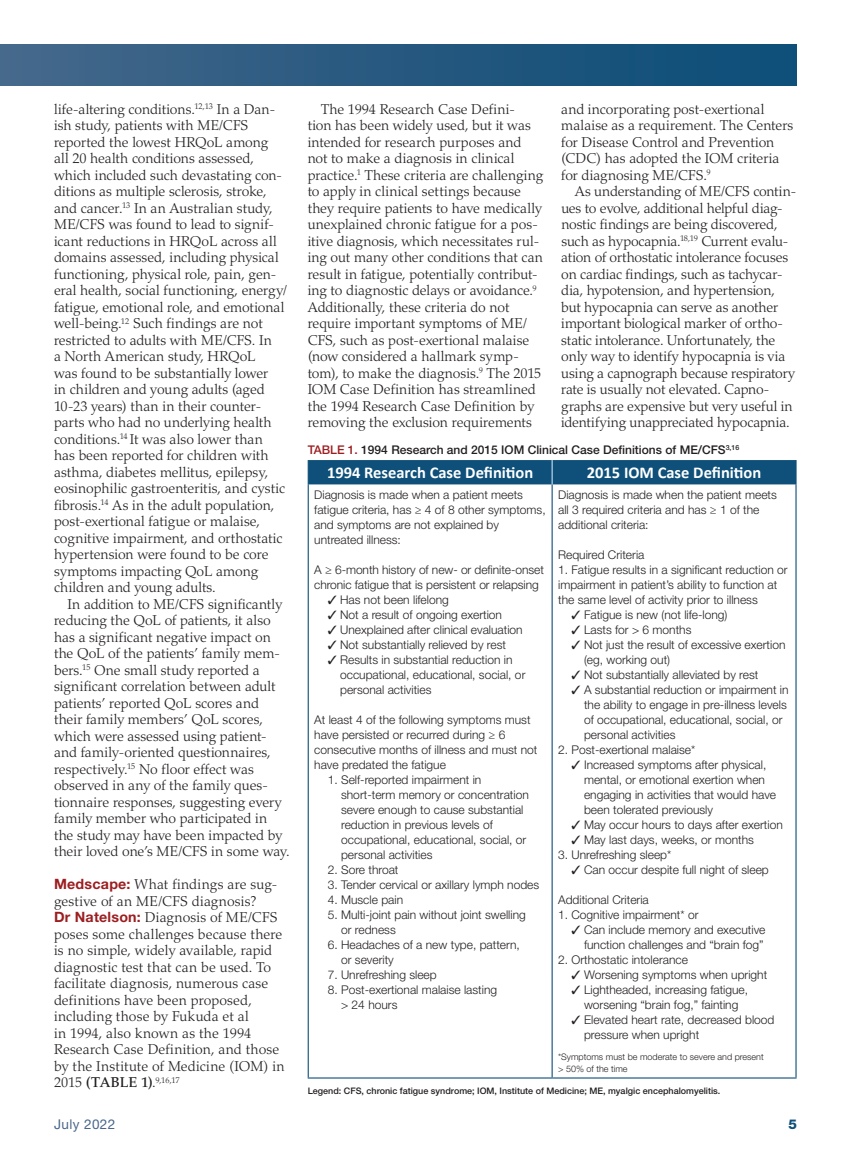
<style>
.page{position:relative;width:851px;height:1161px;background:#fff}
.page>*{position:absolute;margin:0;border:0;box-sizing:border-box;transform-origin:0 0}
.t1{font:700 16.5px "Calibri";color:#fff}
.t2{font:300 14.25px/16.5px "Palatino LT Std";color:#231f20}
.t3{font:13.5px "Helvetica Neue LT Std";letter-spacing:.03em;color:#48668b}
.t4{font:800 13.5px "Helvetica Neue LT Std";color:#0e5079}
.t5{font:300 12px/15px "Helvetica Neue LT Std";color:#231f20}
.t6{font:500 12px "Helvetica Neue LT Std";color:#231f20}
.t7{font:500 9px "Helvetica Neue LT Std";color:#231f20}
.t8{font:300 9px/12px "Helvetica Neue LT Std";color:#231f20}
.s1{font-family:"Helvetica Neue LT Std";font-weight:700;color:#9c1e21}
.s2{font-weight:500}
.s3{color:#9c1e21}
</style>
<div class="page">
<div style="left:0;top:44px;width:796px;height:42px;background:linear-gradient(to right,#45678a,#0b4d77)"></div>
<hr style="left:308px;top:484px;width:1px;height:593px;background:#0e5079">
<hr style="left:551px;top:484px;width:1px;height:593px;background:#0e5079">
<hr style="left:795px;top:484px;width:1px;height:593px;background:#0e5079">
<hr style="left:308px;top:1077px;width:244px;height:2px;background:#0e5079">
<hr style="left:552px;top:1077px;width:244px;height:2px;background:#0e5079">
<div style="left:308px;top:460px;width:488px;height:24px;background:#0e5079"></div>
<p class="t2" style="left:54px;top:101px;width:235px">life-altering conditions.<sup>12,13</sup> In a Dan&shy;ish study, patients with ME/CFS reported the lowest HRQoL among<br>all 20 health conditions assessed, which included such devastating con&shy;ditions as multiple sclerosis, stroke, and cancer.<sup>13</sup> In an Australian study, ME/CFS was found to lead to signif&shy;icant reductions in HRQoL across all domains assessed, including physical functioning, physical role, pain, gen&shy;eral health, social functioning, energy/ fatigue, emotional role, and emotional well-being.<sup>12</sup> Such findings are not restricted to adults with ME/CFS. In<br>a North American study, HRQoL<br>was found to be substantially lower<br>in children and young adults (aged 10-23 years) than in their counter&shy;parts who had no underlying health conditions.<sup>14</sup> It was also lower than has been reported for children with asthma, diabetes mellitus, epilepsy, eosinophilic gastroenteritis, and cystic fibrosis.<sup>14</sup> As in the adult population, post-exertional fatigue or malaise, cognitive impairment, and orthostatic hypertension were found to be core symptoms impacting QoL among children and young adults.</p>
<p class="t2" style="left:54px;top:596px;width:237px;text-indent:14px">In addition to ME/CFS significantly reducing the QoL of patients, it also has a significant negative impact on the QoL of the patients’ family mem&shy;bers.<sup>15</sup> One small study reported a significant correlation between adult patients’ reported QoL scores and their family members’ QoL scores, which were assessed using patient&shy;and family-oriented questionnaires, respectively.<sup>15</sup> No floor effect was observed in any of the family ques&shy;tionnaire responses, suggesting every family member who participated in the study may have been impacted by their loved one’s ME/CFS in some way.</p>
<p class="t2" style="left:54px;top:877px;width:232px"><span class="s1">Medscape:</span> What findings are sug&shy;gestive of an ME/CFS diagnosis?<br><span class="s1">Dr Natelson:</span> Diagnosis of ME/CFS poses some challenges because there is no simple, widely available, rapid diagnostic test that can be used. To facilitate diagnosis, numerous case definitions have been proposed, including those by Fukuda et al<br>in 1994, also known as the 1994<br>Research Case Definition, and those by the Institute of Medicine (IOM) in 2015 <span class="s2">(TABLE 1)</span>.<sup>9,16,17</sup></p>
<p class="t2" style="left:307px;top:101px;width:237px;text-indent:14px">The 1994 Research Case Defini-<br>tion has been widely used, but it was intended for research purposes and not to make a diagnosis in clinical practice.<sup>1</sup> These criteria are challenging to apply in clinical settings because they require patients to have medically unexplained chronic fatigue for a pos&shy;itive diagnosis, which necessitates rul&shy;ing out many other conditions that can result in fatigue, potentially contribut&shy;ing to diagnostic delays or avoidance.<sup>9<br></sup>Additionally, these criteria do not require important symptoms of ME/ CFS, such as post-exertional malaise (now considered a hallmark symp&shy;tom), to make the diagnosis.<sup>9</sup> The 2015<br>IOM Case Definition has streamlined the 1994 Research Case Definition by removing the exclusion requirements</p>
<p class="t2" style="left:561px;top:101px;width:233px">and incorporating post-exertional malaise as a requirement. The Centers for Disease Control and Prevention (CDC) has adopted the IOM criteria for diagnosing ME/CFS.<sup>9</sup></p>
<p class="t2" style="left:561px;top:183px;width:237px;text-indent:13px">As understanding of ME/CFS contin&shy;ues to evolve, additional helpful diag&shy;nostic findings are being discovered, such as hypocapnia.<sup>18,19</sup> Current evalu&shy;ation of orthostatic intolerance focuses on cardiac findings, such as tachycar&shy;dia, hypotension, and hypertension, but hypocapnia can serve as another important biological marker of ortho&shy;static intolerance. Unfortunately, the only way to identify hypocapnia is via using a capnograph because respiratory rate is usually not elevated. Capno&shy;graphs are expensive but very useful in identifying unappreciated hypocapnia.</p>
<p class="t6" style="left:308px;top:443px;width:433px"><span class="s3">TABLE 1.</span> 1994 Research and 2015 IOM Clinical Case Definitions of ME/CFS<sup>3,16</sup></p>
<p class="t1" style="left:327px;top:462px;width:208px">1994 Research Case Definition</p>
<p class="t1" style="left:586px;top:462px;width:176px">2015 IOM Case Definition</p>
<p class="t5" style="left:314px;top:487px;width:233px">Diagnosis is made when a patient meets fatigue criteria, has ≥ 4 of 8 other symptoms, and symptoms are not explained by untreated illness:</p>
<p class="t5" style="left:314px;top:562px;width:231px">A ≥ 6-month history of new- or definite-onset chronic fatigue that is persistent or relapsing</p>
<p class="t5" style="left:328px;top:592px;width:123px">✓ Has not been lifelong</p>
<p class="t5" style="left:328px;top:607px;width:176px">✓ Not a result of ongoing exertion</p>
<p class="t5" style="left:328px;top:622px;width:196px">✓ Unexplained after clinical evaluation</p>
<p class="t5" style="left:328px;top:637px;width:180px">✓ Not substantially relieved by rest</p>
<p class="t5" style="left:340px;top:652px;width:187px;text-indent:-12px">✓ Results in substantial reduction in occupational, educational, social, or personal activities</p>
<p class="t5" style="left:314px;top:712px;width:225px">At least 4 of the following symptoms must have persisted or recurred during ≥ 6 consecutive months of illness and must not have predated the fatigue</p>
<p class="t5" style="left:341px;top:772px;width:189px;text-indent:-13px">1. Self-reported impairment in short-term memory or concentration severe enough to cause substantial reduction in previous levels of occupational, educational, social, or personal activities</p>
<p class="t5" style="left:328px;top:862px;width:72px">2. Sore throat</p>
<p class="t5" style="left:328px;top:877px;width:213px">3. Tender cervical or axillary lymph nodes</p>
<p class="t5" style="left:328px;top:892px;width:77px">4. Muscle pain</p>
<p class="t5" style="left:341px;top:907px;width:186px;text-indent:-13px">5. Multi-joint pain without joint swelling or redness</p>
<p class="t5" style="left:341px;top:937px;width:180px;text-indent:-13px">6. Headaches of a new type, pattern, or severity</p>
<p class="t5" style="left:328px;top:967px;width:110px">7. Unrefreshing sleep</p>
<p class="t5" style="left:341px;top:982px;width:158px;text-indent:-13px">8. Post-exertional malaise lasting &gt; 24 hours</p>
<p class="t5" style="left:558px;top:487px;width:220px">Diagnosis is made when the patient meets all 3 required criteria and has ≥ 1 of the additional criteria:</p>
<p class="t5" style="left:558px;top:547px;width:88px">Required Criteria</p>
<p class="t5" style="left:558px;top:562px;width:231px">1. Fatigue results in a significant reduction or impairment in patient’s ability to function at the same level of activity prior to illness</p>
<p class="t5" style="left:571px;top:607px;width:157px">✓ Fatigue is new (not life-long)</p>
<p class="t5" style="left:571px;top:622px;width:121px">✓ Lasts for &gt; 6 months</p>
<p class="t5" style="left:584px;top:637px;width:203px;text-indent:-12px">✓ Not just the result of excessive exertion (eg, working out)</p>
<p class="t5" style="left:571px;top:667px;width:188px">✓ Not substantially alleviated by rest</p>
<p class="t5" style="left:584px;top:682px;width:206px;text-indent:-12px">✓ A substantial reduction or impairment in the ability to engage in pre-illness levels of occupational, educational, social, or personal activities</p>
<p class="t5" style="left:558px;top:742px;width:139px">2. Post-exertional malaise*</p>
<p class="t5" style="left:584px;top:757px;width:194px;text-indent:-12px">✓ Increased symptoms after physical, mental, or emotional exertion when engaging in activities that would have been tolerated previously</p>
<p class="t5" style="left:571px;top:817px;width:213px">✓ May occur hours to days after exertion</p>
<p class="t5" style="left:571px;top:832px;width:184px">✓ May last days, weeks, or months</p>
<p class="t5" style="left:558px;top:847px;width:115px">3. Unrefreshing sleep*</p>
<p class="t5" style="left:571px;top:862px;width:199px">✓ Can occur despite full night of sleep</p>
<p class="t5" style="left:558px;top:892px;width:92px">Additional Criteria</p>
<p class="t5" style="left:558px;top:907px;width:142px">1. Cognitive impairment* or</p>
<p class="t5" style="left:571px;top:922px;width:195px;text-align:right">✓ Can include memory and executive function challenges and “brain fog”</p>
<p class="t5" style="left:558px;top:952px;width:131px">2. Orthostatic intolerance</p>
<p class="t5" style="left:571px;top:967px;width:197px">✓ Worsening symptoms when upright</p>
<p class="t5" style="left:571px;top:982px;width:178px;text-align:center">✓ Lightheaded, increasing fatigue, worsening “brain fog,” fainting</p>
<p class="t5" style="left:584px;top:1012px;width:192px;text-indent:-12px">✓ Elevated heart rate, decreased blood pressure when upright</p>
<p class="t8" style="left:558px;top:1051px;width:207px">*Symptoms must be moderate to severe and present &gt; 50% of the time</p>
<p class="t7" style="left:308px;top:1085px;width:414px">Legend: CFS, chronic fatigue syndrome; IOM, Institute of Medicine; ME, myalgic encephalomyelitis.</p>
<p class="t3" style="left:54px;top:1116px;width:63px">July 2022</p>
<p class="t4" style="left:788px;top:1116px;width:10px">5</p>
</div>
